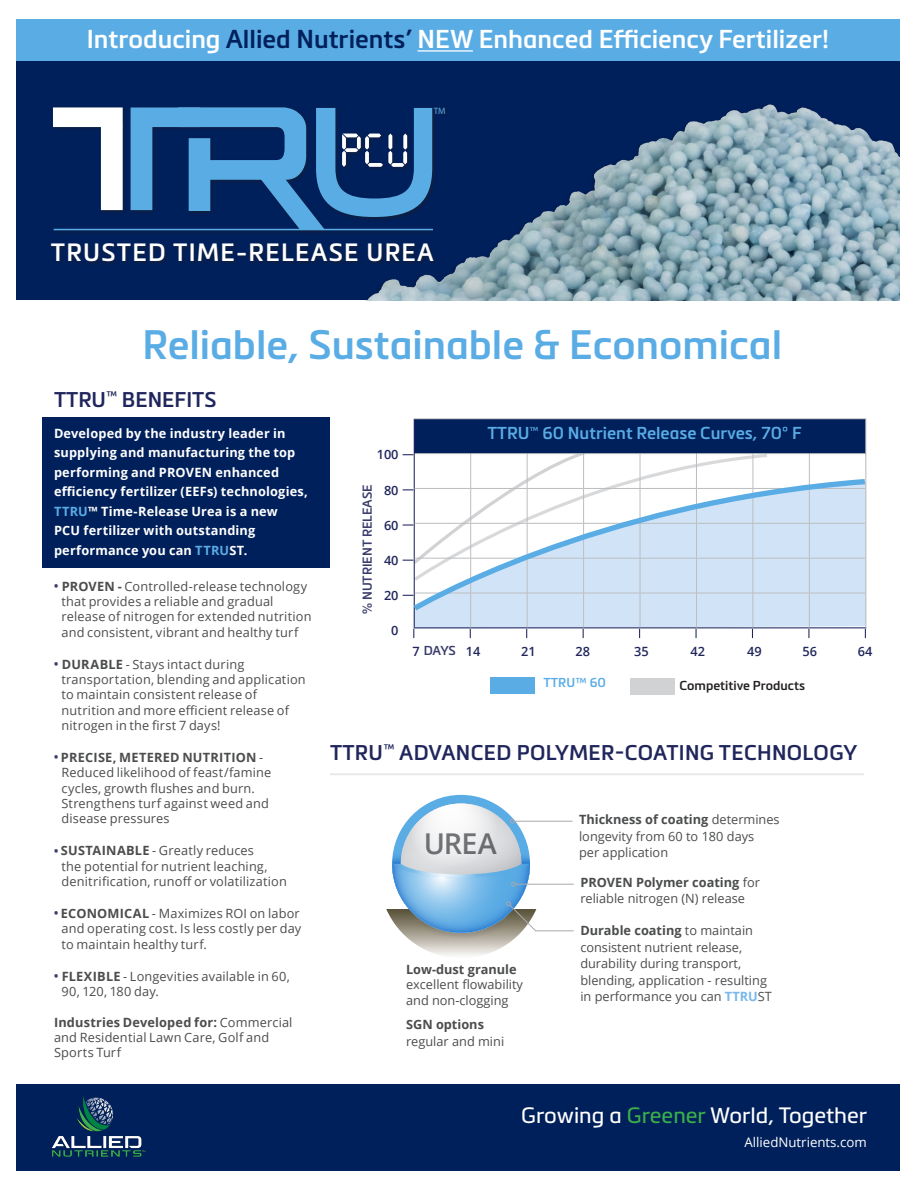
<style>
.page{position:relative;width:918px;height:1188px;background:#fff}
.page>*{position:absolute;margin:0;border:0;box-sizing:border-box;transform-origin:0 0}
.t1{font:600 40.5px "Metronic Pro";color:#5aace5}
.t2{font:600 28.65px "Open Sans";color:#76787b}
.t3{font:600 25.5px "Metronic Pro";color:#fff}
.t4{font:600 24.6px "Metronic Pro";letter-spacing:.05em;color:#fff}
.t5{font:21.9px "Metronic Pro";color:#fff}
.Body_Head{font:600 21px "Metronic Pro";letter-spacing:.015em;color:#20265c}
.t6{font:600 17.1px "Metronic Pro";color:#5aace5}
.t7{font:13.2px "Open Sans";color:#fff}
.t8{font:12.75px/15.3px "Open Sans";letter-spacing:.01em;color:#4b4c4d}
.Overview_Body{font:700 12.75px/19.5px "Open Sans";letter-spacing:.015em;color:#fff}
.t9{font:600 12.75px "Open Sans";color:#20265c}
.t10{font:600 12.75px "Metronic Pro";color:#3a3c6b}
.t11{font:600 12.75px "Metronic Pro";color:#231f20}
.t12{font:600 12.75px "Metronic Pro";color:#5aace5}
.t13{font:9.15px "Myriad Pro";color:#5aace5}
.s1{color:#00205b}
.s2{color:#5aace5}
.s3{font-weight:700;font-size:11.55px;color:#3a3c6b}
.s4{font-weight:700}
.s5{font-family:"Open Sans";color:#20265c}
.s6{font-weight:700;color:#79b8e9}
.s7{color:#39af49}
</style>
<div class="page">
<div style="left:16px;top:58px;width:884px;height:242px;background:#00205b"></div>
<img style="left:367px;top:104px;width:533px;height:196px">
<svg style="left:392px;top:795px;width:138px;height:138px"></svg>
<div style="left:16px;top:19px;width:884px;height:41px;background:#5aace5"></div>
<hr style="left:418px;top:50px;width:55px;height:2px;background:#fff">
<div style="left:50px;top:106px;width:400px;height:160px;background:#231f20;opacity:.5"></div>
<svg style="left:53px;top:107px;width:70px;height:103px"></svg>
<hr style="left:54px;top:229px;width:379px;height:1px;background:#5aace5">
<svg style="left:131px;top:107px;width:301px;height:122px"></svg>
<div style="left:16px;top:1084px;width:884px;height:87px;background:#00205b"></div>
<img style="left:51px;top:1096px;width:95px;height:61px">
<hr style="left:330px;top:773px;width:534px;height:2px;background:#e6e7e9">
<hr style="left:514px;top:821px;width:59px;height:1px;background:#a8a9ad">
<svg style="left:510px;top:819px;width:5px;height:5px"></svg>
<hr style="left:515px;top:884px;width:59px;height:1px;background:#a8a9ad">
<svg style="left:392px;top:851px;width:138px;height:36px;background:#accae2"></svg>
<svg style="left:386px;top:901px;width:188px;height:54px"></svg>
<svg style="left:639px;top:454px;width:128px;height:22px"></svg>
<svg style="left:414px;top:613px;width:452px;height:16px;background:#cedff2"></svg>
<div style="left:414px;top:419px;width:452px;height:35px;background:#00205b"></div>
<hr style="left:414px;top:419px;width:1px;height:35px;background:#20265c">
<hr style="left:414px;top:593px;width:1px;height:34px;background:#20265c">
<hr style="left:414px;top:627px;width:57px;height:1px;background:#20265c">
<hr style="left:471px;top:627px;width:56px;height:1px;background:#20265c">
<hr style="left:527px;top:627px;width:57px;height:1px;background:#20265c">
<hr style="left:584px;top:627px;width:56px;height:1px;background:#20265c">
<hr style="left:640px;top:627px;width:56px;height:1px;background:#20265c">
<hr style="left:696px;top:627px;width:57px;height:1px;background:#20265c">
<hr style="left:753px;top:627px;width:56px;height:1px;background:#20265c">
<hr style="left:809px;top:627px;width:57px;height:1px;background:#20265c">
<hr style="left:414px;top:418px;width:57px;height:1px;background:#bcbdc0">
<hr style="left:471px;top:418px;width:56px;height:1px;background:#bcbdc0">
<hr style="left:527px;top:418px;width:57px;height:1px;background:#bcbdc0">
<hr style="left:584px;top:418px;width:56px;height:1px;background:#bcbdc0">
<hr style="left:640px;top:418px;width:56px;height:1px;background:#bcbdc0">
<hr style="left:696px;top:418px;width:57px;height:1px;background:#bcbdc0">
<hr style="left:753px;top:418px;width:56px;height:1px;background:#bcbdc0">
<hr style="left:809px;top:418px;width:57px;height:1px;background:#bcbdc0">
<hr style="left:584px;top:453px;width:56px;height:1px;background:#bcbdc0">
<hr style="left:640px;top:453px;width:56px;height:1px;background:#bcbdc0">
<hr style="left:640px;top:454px;width:1px;height:34px;background:#bcbdc0">
<hr style="left:696px;top:453px;width:57px;height:1px;background:#bcbdc0">
<hr style="left:696px;top:454px;width:1px;height:34px;background:#bcbdc0">
<hr style="left:753px;top:453px;width:56px;height:1px;background:#bcbdc0">
<hr style="left:753px;top:454px;width:1px;height:34px;background:#bcbdc0">
<hr style="left:809px;top:453px;width:56px;height:1px;background:#bcbdc0">
<hr style="left:809px;top:454px;width:1px;height:34px;background:#bcbdc0">
<hr style="left:470px;top:593px;width:1px;height:34px;background:#bcbdc0">
<hr style="left:527px;top:593px;width:1px;height:34px;background:#bcbdc0">
<hr style="left:583px;top:593px;width:1px;height:34px;background:#bcbdc0">
<hr style="left:640px;top:593px;width:1px;height:34px;background:#bcbdc0">
<hr style="left:696px;top:593px;width:1px;height:34px;background:#bcbdc0">
<hr style="left:753px;top:593px;width:1px;height:34px;background:#bcbdc0">
<hr style="left:809px;top:593px;width:1px;height:34px;background:#bcbdc0">
<hr style="left:865px;top:419px;width:1px;height:35px;background:#bcbdc0">
<hr style="left:865px;top:454px;width:1px;height:34px;background:#bcbdc0">
<hr style="left:865px;top:593px;width:1px;height:34px;background:#bcbdc0">
<svg style="left:403px;top:448px;width:187px;height:113px"></svg>
<svg style="left:410px;top:476px;width:457px;height:137px"></svg>
<div style="left:490px;top:677px;width:45px;height:16px;background:#5aace5"></div>
<div style="left:630px;top:678px;width:45px;height:17px;background:#d1d2d4"></div>
<div style="left:42px;top:417px;width:288px;height:151px;background:#00205b"></div>
<p class="t3" style="left:87px;top:23px;width:744px">Introducing <span class="s1">Allied Nutrients’</span> NEW Enhanced Efficiency Fertilizer!</p>
<p class="t13" style="left:434px;top:105px;width:13px">TM</p>
<p class="t4" style="left:51px;top:237px;width:384px">TRUSTED TIME-RELEASE UREA</p>
<p class="t1" style="left:142px;top:320px;width:641px">Reliable, Sustainable &amp; Economical</p>
<p class="Body_Head" style="left:54px;top:386px;width:164px">TTRU<sup>™</sup> BENEFITS</p>
<p class="Overview_Body" style="left:54px;top:423px;width:255px">Developed by the industry leader in supplying and manufacturing the top performing and PROVEN enhanced efficiency fertilizer (EEFs) technologies, <span class="s2">TTRU</span>™ Time-Release Urea is a new<br>PCU fertilizer with outstanding performance you can <span class="s2">TTRU</span>ST.</p>
<p class="t8" style="left:61px;top:578px;width:252px;text-indent:-7px"><span class="s3">•</span> <span class="s4">PROVEN -</span> Controlled-release technology that provides a reliable and gradual release of nitrogen for extended nutrition and consistent, vibrant and healthy turf</p>
<p class="t8" style="left:61px;top:656px;width:246px;text-indent:-7px"><span class="s3">•</span> <span class="s4">DURABLE</span> - Stays intact during transportation, blending and application to maintain consistent release of nutrition and more efficient release of nitrogen in the first 7 days!</p>
<p class="t8" style="left:61px;top:749px;width:211px;text-indent:-7px"><span class="s3">•</span> <span class="s4">PRECISE, METERED NUTRITION</span> -<br>Reduced likelihood of feast/famine cycles, growth flushes and burn.<br>Strengthens turf against weed and disease pressures</p>
<p class="t8" style="left:61px;top:843px;width:227px;text-indent:-7px"><span class="s3">•</span> <span class="s4">SUSTAINABLE</span> - Greatly reduces<br>the potential for nutrient leaching, denitrification, runoff or volatilization</p>
<p class="t8" style="left:61px;top:905px;width:241px;text-indent:-7px"><span class="s3">•</span> <span class="s4">ECONOMICAL</span> - Maximizes ROI on labor and operating cost. Is less costly per day to maintain healthy turf.</p>
<p class="t8" style="left:61px;top:968px;width:230px;text-indent:-7px"><span class="s3">•</span> <span class="s4">FLEXIBLE</span> - Longevities available in 60,<br>90, 120, 180 day.</p>
<p class="t8" style="left:54px;top:1014px;width:240px"><span class="s4">Industries Developed for:</span> Commercial and Residential Lawn Care, Golf and<br>Sports Turf</p>
<p class="t9" style="left:377px;top:446px;width:23px">100</p>
<p class="t9" style="left:384px;top:481px;width:16px">80</p>
<p class="t9" style="left:384px;top:516px;width:16px">60</p>
<p class="t9" style="left:384px;top:552px;width:16px">40</p>
<p class="t9" style="left:384px;top:587px;width:16px">20</p>
<p class="t9" style="left:391px;top:622px;width:9px">0</p>
<p class="t10" style="left:359px;top:614px;width:131px;rotate:-90deg">% NUTRIENT RELEASE</p>
<p class="t6" style="left:487px;top:423px;width:316px">TTRU<sup>™</sup> 60 Nutrient Release Curves, 70° F</p>
<p class="t10" style="left:413px;top:643px;width:45px"><span class="s5">7</span> DAYS</p>
<p class="t9" style="left:466px;top:643px;width:16px">14</p>
<p class="t9" style="left:521px;top:643px;width:16px">21</p>
<p class="t9" style="left:576px;top:643px;width:16px">28</p>
<p class="t9" style="left:634px;top:643px;width:16px">35</p>
<p class="t9" style="left:691px;top:643px;width:16px">42</p>
<p class="t9" style="left:747px;top:643px;width:16px">49</p>
<p class="t9" style="left:802px;top:643px;width:16px">56</p>
<p class="t9" style="left:858px;top:643px;width:16px">64</p>
<p class="t12" style="left:543px;top:675px;width:64px">TTRU™ 60</p>
<p class="t11" style="left:680px;top:677px;width:127px">Competitive Products</p>
<p class="Body_Head" style="left:330px;top:739px;width:529px">TTRU<sup>™</sup> ADVANCED POLYMER-COATING TECHNOLOGY</p>
<h2 class="t2" style="left:423px;top:824px;width:75px">UREA</h2>
<p class="t8" style="left:406px;top:962px;width:118px"><span class="s4">Low-dust granule </span>excellent flowability</p>
<p class="t8" style="left:406px;top:993px;width:104px">and non-clogging</p>
<p class="t8" style="left:406px;top:1016px;width:100px;line-height:16.5px"><span class="s4">SGN options </span>regular and mini</p>
<p class="t8" style="left:579px;top:811px;width:202px;line-height:16.5px"><span class="s4">Thickness of coating</span> determines longevity from 60 to 180 days<br>per application</p>
<p class="t8" style="left:580px;top:874px;width:181px;line-height:16.5px"><span class="s4">PROVEN Polymer coating</span> for reliable nitrogen (N) release</p>
<p class="t8" style="left:580px;top:922px;width:193px;line-height:16.5px"><span class="s4">Durable coating</span> to maintain consistent nutrient release, durability during transport, blending, application - resulting in performance you can <span class="s6">TTRU</span>ST</p>
<h3 class="t5" style="left:521px;top:1099px;width:348px">Growing a <span class="s7">Greener</span> World, Together</h3>
<p class="t7" style="left:744px;top:1133px;width:124px">AlliedNutrients.com</p>
</div>
